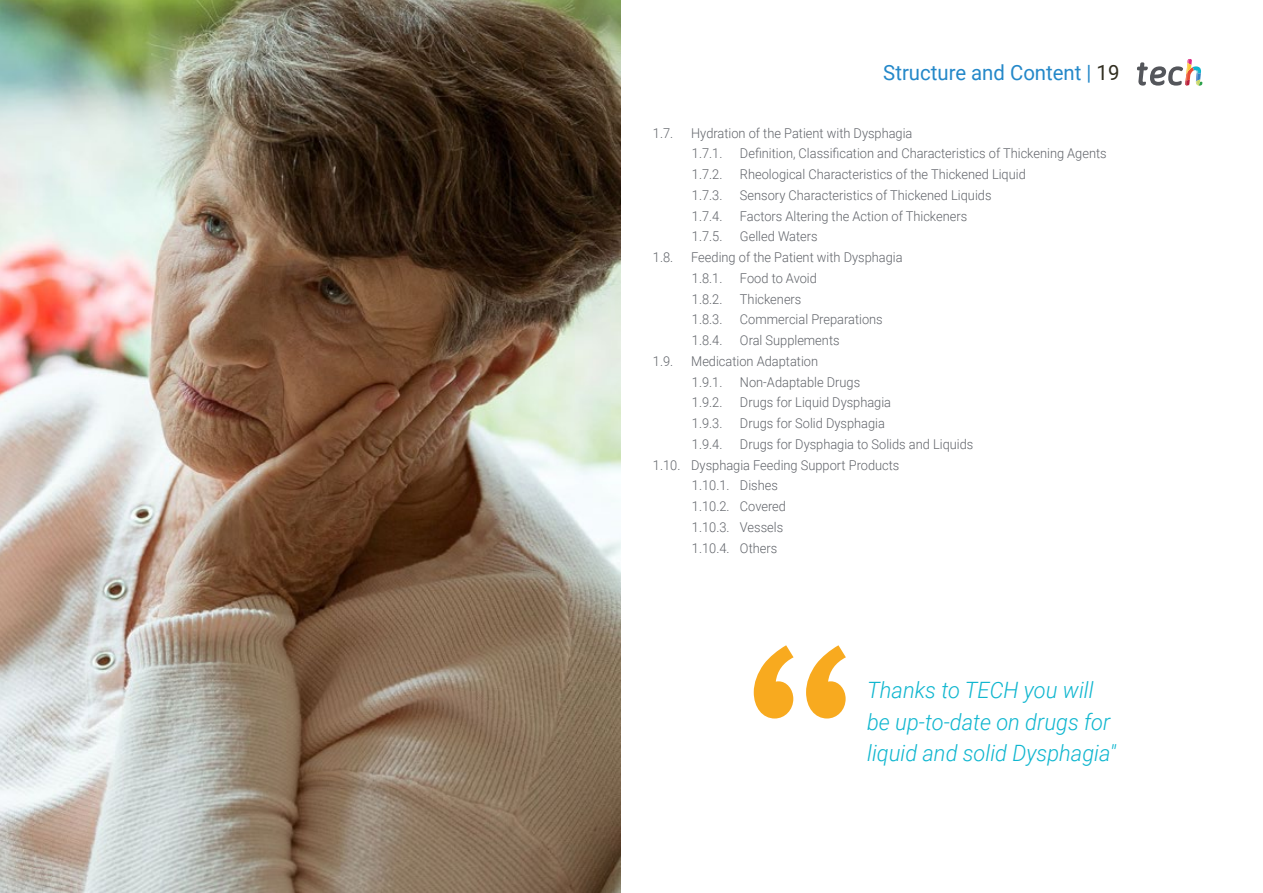
<style>
.page{position:relative;width:1263px;height:893px;background:#fff}
.page>*{position:absolute;margin:0;border:0;box-sizing:border-box;transform-origin:0 0}
.t1{font:italic 300 22.5px/31.5px "Roboto";color:#0fb6cf}
.t2{font:21px "Roboto";color:#2488c9}
.t3{font:300 13.5px/20.7px "Roboto";color:#61646a;scale:.95 1}
.s1{color:#312e20}
</style>
<div class="page">
<svg style="left:1137px;top:59px;width:65px;height:27px"></svg>
<svg style="left:754px;top:645px;width:92px;height:73px"></svg>
<img style="left:0;top:0;width:621px;height:893px">
<h2 class="t2" style="left:883px;top:57px;width:238px">Structure and Content | <span class="s1">19</span></h2>
<p class="t3" style="left:653px;top:122px;width:23px">1.7.</p>
<p class="t3" style="left:691px;top:122px;width:234px">Hydration of the Patient with Dysphagia<br>1.7.1.</p>
<p class="t3" style="left:740px;top:143px;width:387px">Definition, Classification and Characteristics of Thickening Agents</p>
<p class="t3" style="left:692px;top:164px;width:34px">1.7.2.</p>
<p class="t3" style="left:740px;top:164px;width:302px">Rheological Characteristics of the Thickened Liquid</p>
<p class="t3" style="left:692px;top:184px;width:34px">1.7.3.</p>
<p class="t3" style="left:740px;top:184px;width:266px">Sensory Characteristics of Thickened Liquids</p>
<p class="t3" style="left:692px;top:205px;width:34px">1.7.4.</p>
<p class="t3" style="left:740px;top:205px;width:241px">Factors Altering the Action of Thickeners</p>
<p class="t3" style="left:692px;top:226px;width:34px">1.7.5.</p>
<p class="t3" style="left:740px;top:226px;width:83px">Gelled Waters</p>
<p class="t3" style="left:653px;top:247px;width:23px">1.8.</p>
<p class="t3" style="left:691px;top:247px;width:224px">Feeding of the Patient with Dysphagia<br>1.8.1.</p>
<p class="t3" style="left:740px;top:267px;width:82px">Food to Avoid</p>
<p class="t3" style="left:692px;top:288px;width:34px">1.8.2.</p>
<p class="t3" style="left:740px;top:288px;width:66px">Thickeners</p>
<p class="t3" style="left:692px;top:309px;width:34px">1.8.3.</p>
<p class="t3" style="left:740px;top:309px;width:152px">Commercial Preparations</p>
<p class="t3" style="left:692px;top:330px;width:34px">1.8.4.</p>
<p class="t3" style="left:740px;top:330px;width:106px">Oral Supplements</p>
<p class="t3" style="left:653px;top:350px;width:23px">1.9.</p>
<p class="t3" style="left:691px;top:350px;width:135px">Medication Adaptation<br>1.9.1.</p>
<p class="t3" style="left:740px;top:371px;width:128px">Non-Adaptable Drugs</p>
<p class="t3" style="left:692px;top:392px;width:34px">1.9.2.</p>
<p class="t3" style="left:740px;top:392px;width:161px">Drugs for Liquid Dysphagia</p>
<p class="t3" style="left:692px;top:413px;width:34px">1.9.3.</p>
<p class="t3" style="left:740px;top:413px;width:154px">Drugs for Solid Dysphagia</p>
<p class="t3" style="left:692px;top:433px;width:34px">1.9.4.</p>
<p class="t3" style="left:740px;top:433px;width:247px">Drugs for Dysphagia to Solids and Liquids</p>
<p class="t3" style="left:653px;top:454px;width:261px">1.10. Dysphagia Feeding Support Products</p>
<p class="t3" style="left:692px;top:475px;width:92px">1.10.1. Dishes</p>
<p class="t3" style="left:692px;top:496px;width:101px">1.10.2. Covered</p>
<p class="t3" style="left:692px;top:516px;width:98px">1.10.3. Vessels</p>
<p class="t3" style="left:692px;top:537px;width:91px">1.10.4. Others</p>
<h1 class="t1" style="left:867px;top:674px;width:250px">Thanks to TECH you will be up-to-date on drugs for liquid and solid Dysphagia"</h1>
</div>
